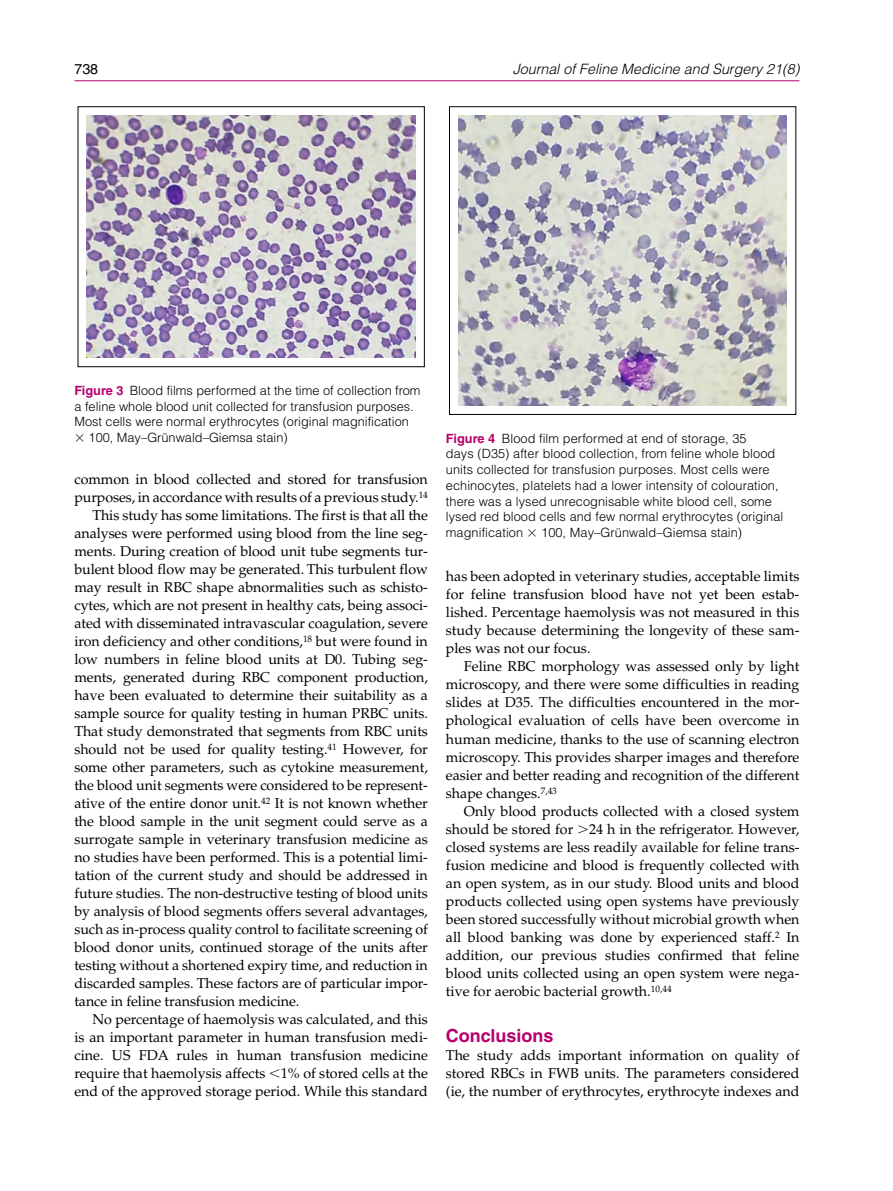
<style>
.page{position:relative;width:893px;height:1191px;background:#fff}
.page>*{position:absolute;margin:0;border:0;box-sizing:border-box;transform-origin:0 0}
.t1{font:700 18px "Helvetica LT Std";color:#b6006d}
.t2{font:14.25px/18px "Palatino LT Std";letter-spacing:-.005em;color:#000;text-align:justify}
.t3{font:italic 300 14.25px "Helvetica LT Std";color:#000}
.t4{font:14.25px "Helvetica LT Std";color:#000}
.t5{font:300 12.75px/15.8px "Helvetica LT Std";letter-spacing:.005em;color:#000}
.s1{font-weight:700;color:#b6006d}
</style>
<div class="page">
<hr style="left:74px;top:80px;width:725px;height:1px;background:#b6006d">
<img style="left:87px;top:116px;width:328px;height:242px">
<div style="left:78px;top:106px;width:347px;height:261px;border:1px solid #000"></div>
<img style="left:458px;top:116px;width:329px;height:289px">
<div style="left:449px;top:106px;width:347px;height:309px;border:1px solid #000"></div>
<p class="t4" style="left:74px;top:61px;width:25px">738</p>
<p class="t3" style="left:513px;top:60px;width:288px">Journal of Feline Medicine and Surgery 21(8)</p>
<p class="t5" style="left:74px;top:382px;width:348px"><span class="s1">Figure 3</span> Blood films performed at the time of collection from</p>
<p class="t5" style="left:74px;top:398px;width:341px">a feline whole blood unit collected for transfusion purposes.</p>
<p class="t5" style="left:74px;top:414px;width:336px">Most cells were normal erythrocytes (original magnification</p>
<p class="t5" style="left:89px;top:429px;width:201px">100, May–Grünwald–Giemsa stain)</p>
<p class="t5" style="left:446px;top:430px;width:339px"><span class="s1">Figure 4</span> Blood film performed at end of storage, 35<br>days (D35) after blood collection, from feline whole blood units collected for transfusion purposes. Most cells were echinocytes, platelets had a lower intensity of colouration, there was a lysed unrecognisable white blood cell, some lysed red blood cells and few normal erythrocytes (original magnification</p>
<p class="t2" style="left:74px;top:470px;width:355px">common in blood collected and stored for transfusion</p>
<p class="t2" style="left:74px;top:488px;width:355px">purposes, in accordance with results of a previous study.<sup>14</sup></p>
<p class="t2" style="left:92px;top:506px;width:337px">This study has some limitations. The first is that all the</p>
<p class="t2" style="left:74px;top:524px;width:355px">analyses were performed using blood from the line seg-</p>
<p class="t2" style="left:74px;top:542px;width:355px">ments. During creation of blood unit tube segments tur-</p>
<p class="t2" style="left:74px;top:560px;width:355px">bulent blood flow may be generated. This turbulent flow</p>
<p class="t2" style="left:74px;top:578px;width:355px">may result in RBC shape abnormalities such as schisto-</p>
<p class="t2" style="left:74px;top:596px;width:355px">cytes, which are not present in healthy cats, being associ-</p>
<p class="t2" style="left:74px;top:614px;width:355px">ated with disseminated intravascular coagulation, severe</p>
<p class="t2" style="left:74px;top:632px;width:355px">iron deficiency and other conditions,<sup>18</sup> but were found in</p>
<p class="t2" style="left:74px;top:650px;width:355px">low numbers in feline blood units at D0. Tubing seg-</p>
<p class="t2" style="left:74px;top:668px;width:355px">ments, generated during RBC component production,</p>
<p class="t2" style="left:74px;top:686px;width:355px">have been evaluated to determine their suitability as a</p>
<p class="t2" style="left:74px;top:704px;width:355px">sample source for quality testing in human PRBC units.</p>
<p class="t2" style="left:74px;top:722px;width:355px">That study demonstrated that segments from RBC units</p>
<p class="t2" style="left:74px;top:740px;width:355px">should not be used for quality testing.<sup>41</sup> However, for</p>
<p class="t2" style="left:74px;top:758px;width:355px">some other parameters, such as cytokine measurement,</p>
<p class="t2" style="left:74px;top:776px;width:355px">the blood unit segments were considered to be represent-</p>
<p class="t2" style="left:74px;top:794px;width:355px">ative of the entire donor unit.<sup>42</sup> It is not known whether</p>
<p class="t2" style="left:74px;top:812px;width:355px">the blood sample in the unit segment could serve as a</p>
<p class="t2" style="left:74px;top:830px;width:355px">surrogate sample in veterinary transfusion medicine as</p>
<p class="t2" style="left:74px;top:848px;width:355px">no studies have been performed. This is a potential limi-</p>
<p class="t2" style="left:74px;top:866px;width:355px">tation of the current study and should be addressed in</p>
<p class="t2" style="left:74px;top:884px;width:355px">future studies. The non-destructive testing of blood units</p>
<p class="t2" style="left:74px;top:902px;width:355px">by analysis of blood segments offers several advantages,</p>
<p class="t2" style="left:74px;top:920px;width:355px">such as in-process quality control to facilitate screening of</p>
<p class="t2" style="left:74px;top:938px;width:355px">blood donor units, continued storage of the units after</p>
<p class="t2" style="left:74px;top:956px;width:355px">testing without a shortened expiry time, and reduction in</p>
<p class="t2" style="left:74px;top:974px;width:355px">discarded samples. These factors are of particular impor-</p>
<p class="t2" style="left:74px;top:992px;width:227px">tance in feline transfusion medicine.</p>
<p class="t2" style="left:92px;top:1010px;width:337px">No percentage of haemolysis was calculated, and this</p>
<p class="t2" style="left:74px;top:1028px;width:355px">is an important parameter in human transfusion medi-</p>
<p class="t2" style="left:74px;top:1046px;width:355px">cine. US FDA rules in human transfusion medicine</p>
<p class="t2" style="left:74px;top:1064px;width:355px">require that haemolysis affects 1% of stored cells at the</p>
<p class="t2" style="left:74px;top:1082px;width:355px">end of the approved storage period. While this standard</p>
<p class="t5" style="left:541px;top:524px;width:203px">100, May–Grünwald–Giemsa stain)</p>
<p class="t2" style="left:446px;top:568px;width:355px">has been adopted in veterinary studies, acceptable limits for feline transfusion blood have not yet been estab&shy;lished. Percentage haemolysis was not measured in this study because determining the longevity of these sam&shy;ples was not our focus.</p>
<p class="t2" style="left:446px;top:658px;width:355px;text-indent:18px">Feline RBC morphology was assessed only by light microscopy, and there were some difficulties in reading slides at D35. The difficulties encountered in the mor&shy;phological evaluation of cells have been overcome in human medicine, thanks to the use of scanning electron microscopy. This provides sharper images and therefore easier and better reading and recognition of the different shape changes.<sup>7,43</sup></p>
<p class="t2" style="left:446px;top:802px;width:355px;text-indent:18px">Only blood products collected with a closed system should be stored for 24 h in the refrigerator. However, closed systems are less readily available for feline trans&shy;fusion medicine and blood is frequently collected with an open system, as in our study. Blood units and blood products collected using open systems have previously been stored successfully without microbial growth when all blood banking was done by experienced staff.<sup>2</sup> In addition, our previous studies confirmed that feline blood units collected using an open system were nega&shy;tive for aerobic bacterial growth.<sup>10,44</sup></p>
<p class="t1" style="left:446px;top:1024px;width:109px">Conclusions</p>
<p class="t2" style="left:446px;top:1046px;width:355px">The study adds important information on quality of stored RBCs in FWB units. The parameters considered (ie, the number of erythrocytes, erythrocyte indexes and</p>
</div>
